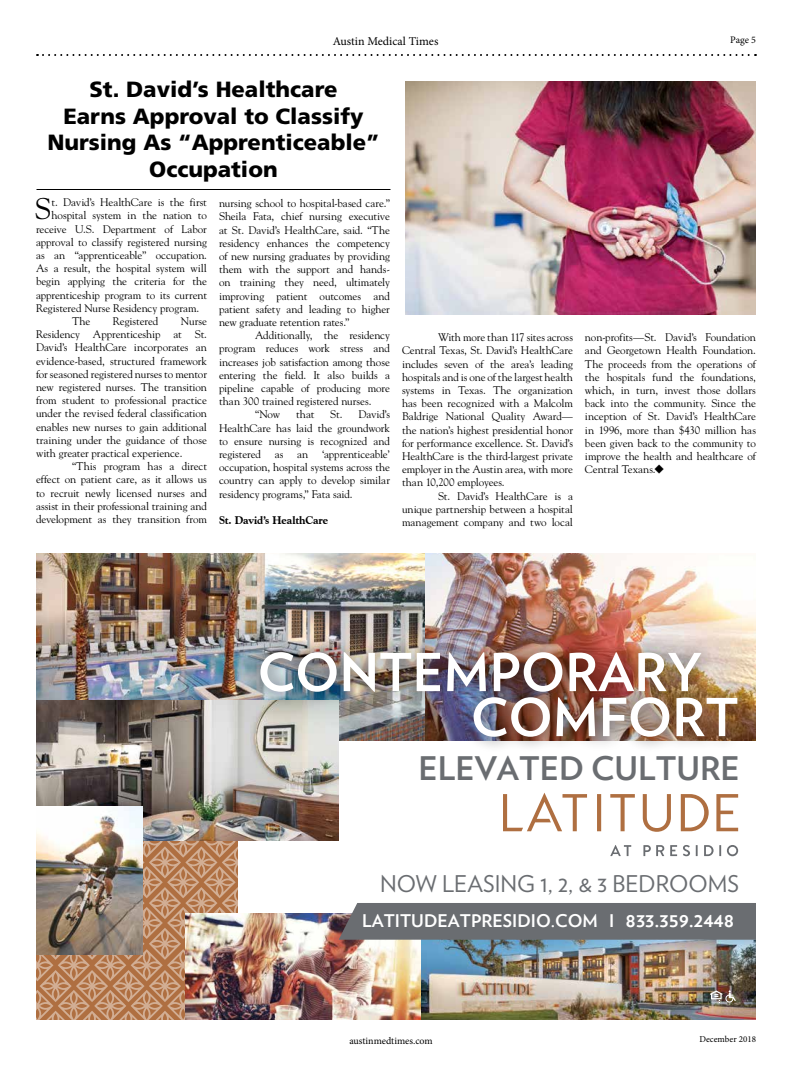
<style>
.page{position:relative;width:792px;height:1080px;background:#fff}
.page>*{position:absolute;margin:0;border:0;box-sizing:border-box;transform-origin:0 0}
.t1{font:700 52.2px/45px "Verlag";color:#fff}
.t2{font:700 32.4px "Verlag";color:#6a6d71}
.t3{font:29.7px "Goudy";color:#000}
.t4{font:23px "Verlag";color:#6a6d71}
.t5{font:900 22px/26.4px "Frutiger";color:#000;text-align:center}
.t6{font:700 17.5px "Verlag";color:#fff}
.t7{font:12px "Minion Pro";color:#000}
.t8{font:11px/13.2px "Goudy";letter-spacing:-.005em;color:#000;text-align:justify}
.t9{font:800 11px "Goudy Old Style BT";letter-spacing:-.005em;color:#000}
.t10{font:10px "Minion Pro";letter-spacing:-.005em;color:#000}
.t11{font:9px "Minion Pro";color:#000}
.s1{font-size:20.4px}
</style>
<div class="page">
<svg style="left:37px;top:54px;width:719px;height:2px"></svg>
<hr style="left:36px;top:189px;width:354px;height:1px;background:#000">
<img style="left:405px;top:81px;width:351px;height:234px">
<img style="left:254px;top:913px;width:168px;height:107px">
<img style="left:422px;top:940px;width:334px;height:80px">
<img style="left:36px;top:553px;width:720px;height:188px">
<img style="left:36px;top:700px;width:303px;height:141px">
<div style="left:339px;top:903px;width:417px;height:37px;background:#6a6d71"></div>
<img style="left:36px;top:807px;width:107px;height:19px">
<div style="left:245px;top:636px;width:508px;height:117px;background:#000;opacity:.63"></div>
<svg style="left:696px;top:845px;width:2px;height:11px"></svg>
<svg style="left:670px;top:845px;width:7px;height:11px"></svg>
<svg style="left:683px;top:845px;width:7px;height:11px"></svg>
<svg style="left:727px;top:845px;width:11px;height:11px"></svg>
<svg style="left:704px;top:845px;width:17px;height:11px"></svg>
<svg style="left:610px;top:845px;width:21px;height:11px"></svg>
<svg style="left:643px;top:845px;width:21px;height:11px"></svg>
<svg style="left:597px;top:794px;width:4px;height:37px"></svg>
<svg style="left:610px;top:794px;width:25px;height:37px"></svg>
<svg style="left:643px;top:794px;width:28px;height:38px"></svg>
<svg style="left:716px;top:794px;width:22px;height:37px"></svg>
<svg style="left:503px;top:793px;width:84px;height:38px"></svg>
<svg style="left:681px;top:794px;width:28px;height:37px"></svg>
<svg style="left:709px;top:990px;width:27px;height:13px"></svg>
<img style="left:36px;top:826px;width:218px;height:194px">
<p class="t7" style="left:333px;top:33px;width:107px">Austin Medical Times</p>
<p class="t10" style="left:730px;top:33px;width:27px">Page 5</p>
<h3 class="t5" style="left:47px;top:76px;width:334px">St. David’s Healthcare<br>Earns Approval to Classify<br>Nursing As “Apprenticeable”<br>Occupation</h3>
<h3 class="t3" style="left:35px;top:191px;width:18px">S</h3>
<p class="t8" style="left:52px;top:195px;width:157px">t. David’s HealthCare is the first</p>
<p class="t8" style="left:52px;top:209px;width:157px">hospital system in the nation to</p>
<p class="t8" style="left:36px;top:222px;width:172px">receive U.S. Department of Labor</p>
<p class="t8" style="left:36px;top:235px;width:173px">approval to classify registered nursing</p>
<p class="t8" style="left:36px;top:248px;width:173px">as an “apprenticeable” occupation.</p>
<p class="t8" style="left:36px;top:261px;width:172px">As a result, the hospital system will</p>
<p class="t8" style="left:36px;top:275px;width:173px">begin applying the criteria for the</p>
<p class="t8" style="left:36px;top:288px;width:173px">apprenticeship program to its current</p>
<p class="t8" style="left:36px;top:301px;width:165px">Registered Nurse Residency program.</p>
<p class="t8" style="left:72px;top:314px;width:20px">The</p>
<p class="t8" style="left:113px;top:314px;width:47px">Registered</p>
<p class="t8" style="left:36px;top:314px;width:173px;text-indent:145px">Nurse Residency Apprenticeship at St.<br>David’s HealthCare incorporates an evidence-based, structured framework for seasoned registered nurses to mentor new registered nurses. The transition from student to professional practice under the revised federal classification enables new nurses to gain additional training under the guidance of those with greater practical experience.</p>
<p class="t8" style="left:36px;top:459px;width:173px;text-indent:36px">“This program has a direct effect on patient care, as it allows us to recruit newly licensed nurses and assist in their professional training and development as they transition from</p>
<p class="t8" style="left:219px;top:196px;width:173px">nursing school to hospital-based care.” Sheila Fata, chief nursing executive at St. David’s HealthCare, said. “The residency enhances the competency of new nursing graduates by providing them with the support and hands&shy;on training they need, ultimately improving patient outcomes and patient safety and leading to higher new graduate retention rates.”</p>
<p class="t8" style="left:255px;top:328px;width:136px">Additionally, the residency</p>
<p class="t8" style="left:219px;top:342px;width:173px">program reduces work stress and</p>
<p class="t8" style="left:219px;top:355px;width:173px">increases job satisfaction among those</p>
<p class="t8" style="left:219px;top:368px;width:172px">entering the field. It also builds a</p>
<p class="t8" style="left:219px;top:381px;width:172px">pipeline capable of producing more</p>
<p class="t8" style="left:219px;top:394px;width:154px">than 300 trained registered nurses.</p>
<p class="t8" style="left:255px;top:408px;width:27px">“Now</p>
<p class="t8" style="left:296px;top:408px;width:20px">that</p>
<p class="t8" style="left:219px;top:408px;width:173px;text-indent:111px">St. David’s HealthCare has laid the groundwork to ensure nursing is recognized and registered as an ‘apprenticeable’ occupation, hospital systems across the country can apply to develop similar residency programs,” Fata said.</p>
<p class="t9" style="left:219px;top:513px;width:111px">St. David’s HealthCare</p>
<p class="t8" style="left:402px;top:330px;width:173px;text-indent:36px">With more than 117 sites across Central Texas, St. David’s HealthCare includes seven of the area’s leading hospitals and is one of the largest health systems in Texas. The organization has been recognized with a Malcolm Baldrige National Quality Award— the nation’s highest presidential honor for performance excellence. St. David’s HealthCare is the third-largest private employer in the Austin area, with more than 10,200 employees.</p>
<p class="t8" style="left:402px;top:489px;width:173px;text-indent:36px">St. David’s HealthCare is a unique partnership between a hospital management company and two local</p>
<p class="t8" style="left:585px;top:330px;width:173px">non-profits—St. David’s Foundation and Georgetown Health Foundation.<br>The proceeds from the operations of the hospitals fund the foundations, which, in turn, invest those dollars back into the community. Since the inception of St. David’s HealthCare in 1996, more than $430 million has been given back to the community to improve the health and healthcare of Central Texans.◆</p>
<h1 class="t1" style="left:471px;top:647px;width:269px;text-indent:-213px">CONTEMPORARY<br>COMFORT</h1>
<h2 class="t2" style="left:419px;top:742px;width:323px">ELEVATED CULTURE</h2>
<h3 class="t4" style="left:380px;top:870px;width:360px">NOW LEASING 1, 2, &amp; 3 BEDROOMS</h3>
<h3 class="t6" style="left:362px;top:907px;width:373px">LATITUDEATPRESIDIO.COM I <span class="s1">833.359.2448</span></h3>
<p class="t10" style="left:349px;top:1034px;width:85px">austinmedtimes.com</p>
<p class="t11" style="left:699px;top:1033px;width:58px">December 2018</p>
</div>
